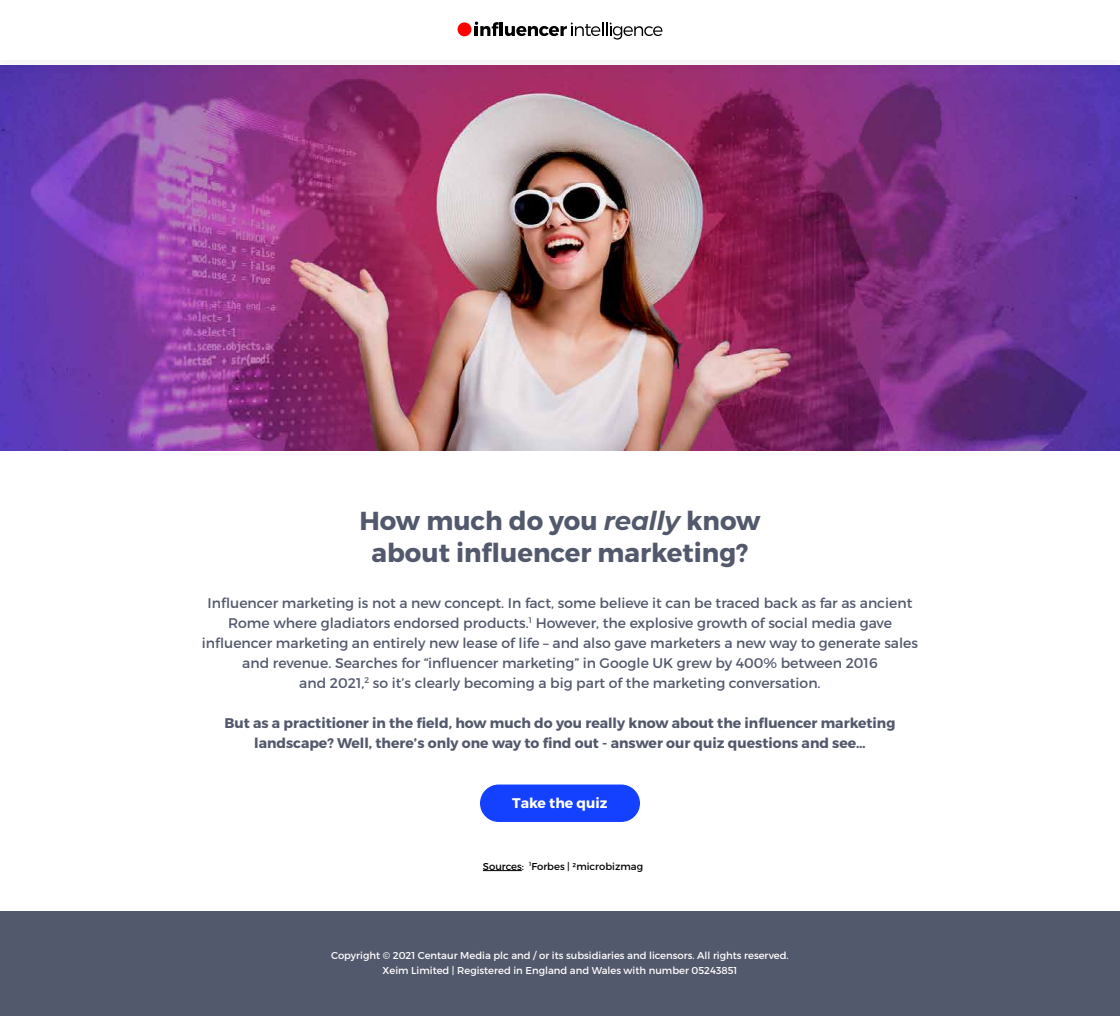
<style>
.page{position:relative;width:1120px;height:1016px;background:#fff}
.page>*{position:absolute;margin:0;border:0;box-sizing:border-box;transform-origin:0 0}
.t1{font:700 26px/31.2px "Montserrat";color:#53596c;text-align:center}
.t2{font:14px/20px "Montserrat";color:#53596c;text-align:center}
.t3{font:700 14px/20px "Montserrat";color:#53596c;text-align:center}
.t4{font:700 14px "Montserrat";color:#fff}
.t5{font:10px/15px "Montserrat";color:#fff;text-align:center}
.t6{font:10px "Montserrat";color:#000}
.s1{font-style:italic}
</style>
<div class="page">
<img style="left:0;top:81px;width:1120px;height:370px">
<div style="left:0;top:911px;width:1120px;height:105px;background:#53596c"></div>
<img style="left:0;top:65px;width:1120px;height:16px">
<div style="left:458px;top:22px;width:13px;height:14px;background:#f00;border-radius:50%"></div>
<hr style="left:500px;top:22px;width:3px;height:14px;background:#000">
<svg style="left:475px;top:22px;width:24px;height:14px"></svg>
<svg style="left:505px;top:22px;width:158px;height:18px"></svg>
<div style="left:480px;top:785px;width:160px;height:37px;background:#1440ff;border-radius:19px"></div>
<hr style="left:483px;top:870px;width:39px;height:1px;background:#000">
<h1 class="t1" style="left:359px;top:506px;width:403px">How much do you <span class="s1">really</span> know about influencer marketing?</h1>
<p class="t2" style="left:202px;top:592px;width:718px">Influencer marketing is not a new concept. In fact, some believe it can be traced back as far as ancient Rome where gladiators endorsed products.<sup>1</sup> However, the explosive growth of social media gave influencer marketing an entirely new lease of life – and also gave marketers a new way to generate sales and revenue. Searches for “influencer marketing” in Google UK grew by 400% between 2016<br>and 2021,<sup>2</sup> so it’s clearly becoming a big part of the marketing conversation.</p>
<p class="t3" style="left:225px;top:713px;width:672px">But as a practitioner in the field, how much do you really know about the influencer marketing landscape? Well, there’s only one way to find out - answer our quiz questions and see…</p>
<p class="t4" style="left:512px;top:794px;width:97px">Take the quiz</p>
<p class="t6" style="left:483px;top:860px;width:162px">Sources: <sup>1</sup>Forbes | 2microbizmag</p>
<p class="t5" style="left:331px;top:948px;width:459px">Copyright © 2021 Centaur Media plc and / or its subsidiaries and licensors. All rights reserved.<br>Xeim Limited | Registered in England and Wales with number 05243851</p>
</div>
